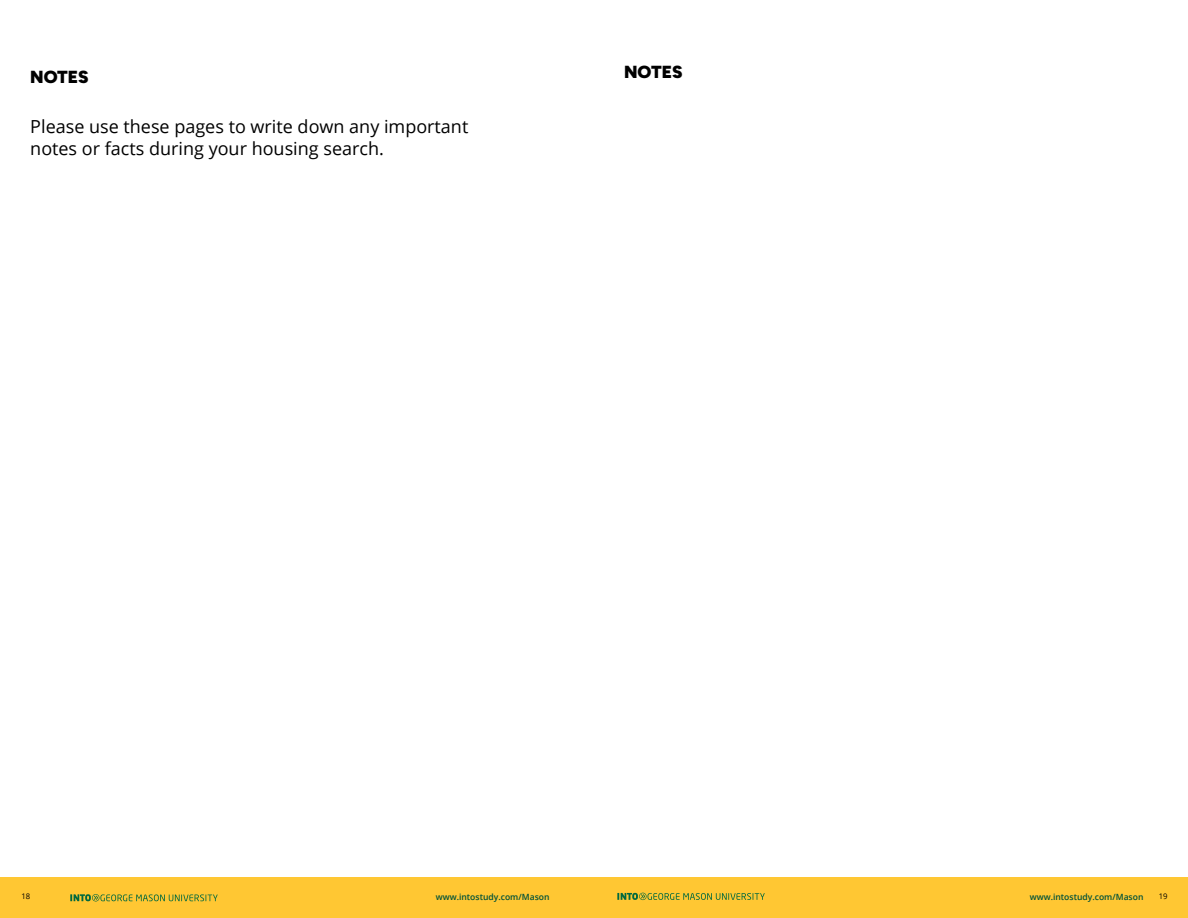
<style>
.page{position:relative;width:1188px;height:918px;background:#fff}
.page>*{position:absolute;margin:0;border:0;box-sizing:border-box;transform-origin:0 0}
.t1{font:18px/21.6px "Open Sans";color:#000}
.t2{font:900 17.4px "Figtree";color:#000}
.t3{font:600 8.55px "Open Sans";color:#005239}
.t4{font:7.8px "Open Sans";color:#000}
</style>
<div class="page">
<div style="left:0;top:878px;width:599px;height:40px;background:#ffc733"></div>
<svg style="left:70px;top:894px;width:148px;height:7px"></svg>
<div style="left:594px;top:878px;width:594px;height:40px;background:#ffc733"></div>
<svg style="left:617px;top:893px;width:148px;height:7px"></svg>
<p class="t2" style="left:30px;top:66px;width:60px">NOTES</p>
<p class="t2" style="left:624px;top:61px;width:60px">NOTES</p>
<p class="t1" style="left:30px;top:115px;width:440px">Please use these pages to write down any important notes or facts during your housing search.</p>
<p class="t4" style="left:21px;top:891px;width:10px">18</p>
<p class="t3" style="left:436px;top:891px;width:115px">www.intostudy.com/Mason</p>
<p class="t3" style="left:1030px;top:891px;width:115px">www.intostudy.com/Mason</p>
<p class="t4" style="left:1159px;top:891px;width:10px">19</p>
</div>
